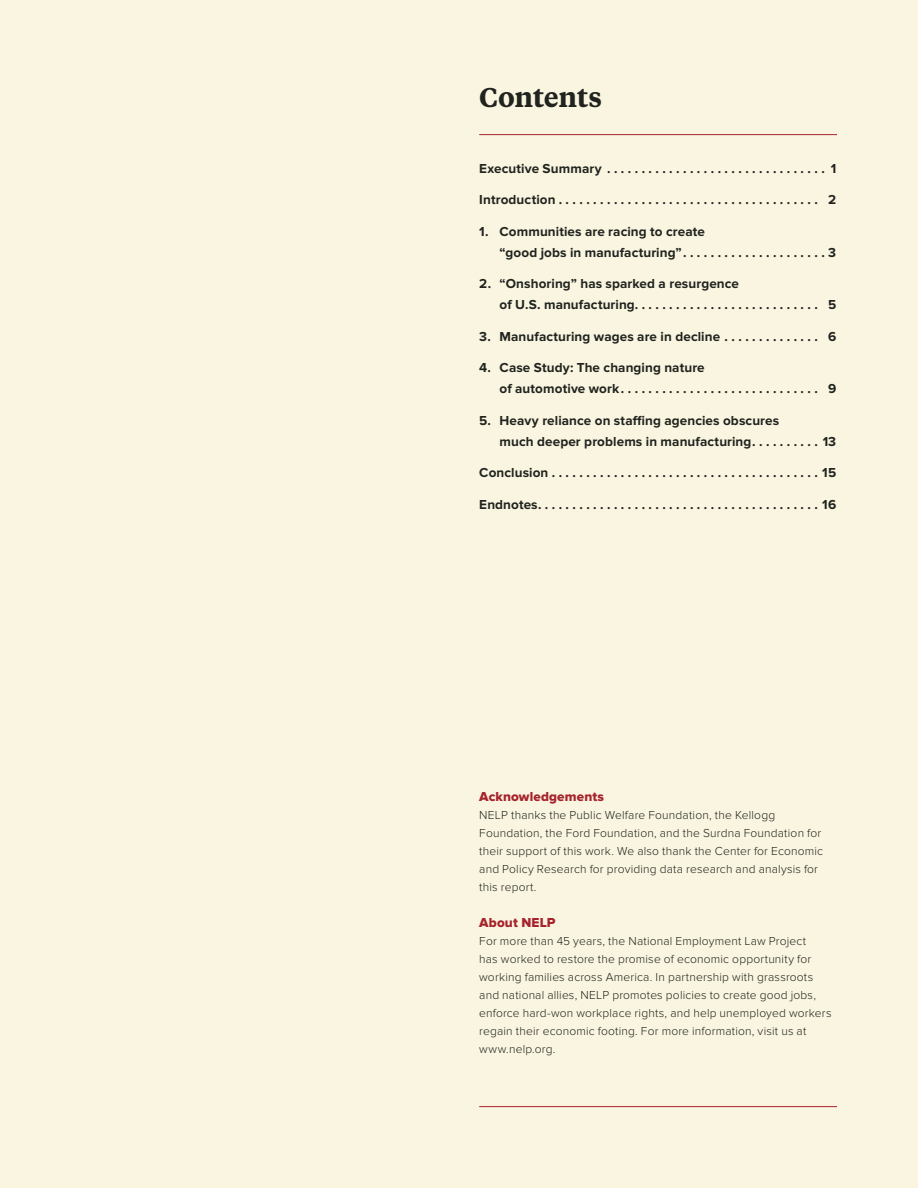
<style>
.page{position:relative;width:918px;height:1188px;background:#f9f5e0}
.page>*{position:absolute;margin:0;border:0;box-sizing:border-box;transform-origin:0 0}
.t1{font:600 27px "Tiempos Text";letter-spacing:-.01em;color:#20231e}
.t2{font:700 13.5px/21px "Proxima Nova";letter-spacing:.01em;color:#20231e}
.t3{font:13.5px "Proxima Nova Extrabld";letter-spacing:.01em;color:#a6222c}
.t4{font:300 12px/18px "Proxima Nova";letter-spacing:.015em;color:#20231e}
</style>
<div class="page">
<hr style="left:479px;top:1106px;width:358px;height:1px;background:#a6222c">
<hr style="left:479px;top:134px;width:358px;height:1px;background:#a6222c">
<p class="t1" style="left:479px;top:79px;width:124px">Contents</p>
<p class="t2" style="left:479px;top:158px;width:359px">Executive Summary . . . . . . . . . . . . . . . . . . . . . . . . . . . . . . . 1</p>
<p class="t2" style="left:479px;top:189px;width:359px">Introduction . . . . . . . . . . . . . . . . . . . . . . . . . . . . . . . . . . . . . . 2</p>
<p class="t2" style="left:500px;top:221px;width:338px;text-indent:-20px">1. Communities are racing to create<br>“good jobs in manufacturing” . . . . . . . . . . . . . . . . . . . . 3</p>
<p class="t2" style="left:500px;top:273px;width:338px;text-indent:-20px">2. “Onshoring” has sparked a resurgence<br>of U.S. manufacturing . . . . . . . . . . . . . . . . . . . . . . . . . . . 5</p>
<p class="t2" style="left:479px;top:326px;width:359px">3. Manufacturing wages are in decline . . . . . . . . . . . . . . 6</p>
<p class="t2" style="left:500px;top:357px;width:338px;text-indent:-20px">4. Case Study: The changing nature<br>of automotive work . . . . . . . . . . . . . . . . . . . . . . . . . . . . . 9</p>
<p class="t2" style="left:500px;top:410px;width:338px;text-indent:-20px">5. Heavy reliance on staffing agencies obscures<br>much deeper problems in manufacturing . . . . . . . . . 13</p>
<p class="t2" style="left:479px;top:462px;width:359px">Conclusion....................................... 15</p>
<p class="t2" style="left:479px;top:494px;width:358px">Endnotes . . . . . . . . . . . . . . . . . . . . . . . . . . . . . . . . . . . . . . . . 16</p>
<p class="t3" style="left:479px;top:789px;width:126px">Acknowledgements</p>
<p class="t4" style="left:479px;top:806px;width:345px">NELP thanks the Public Welfare Foundation, the Kellogg Foundation, the Ford Foundation, and the Surdna Foundation for their support of this work. We also thank the Center for Economic and Policy Research for providing data research and analysis for this report.</p>
<p class="t3" style="left:479px;top:915px;width:78px">About NELP</p>
<p class="t4" style="left:479px;top:932px;width:354px">For more than 45 years, the National Employment Law Project<br>has worked to restore the promise of economic opportunity for working families across America. In partnership with grassroots and national allies, NELP promotes policies to create good jobs, enforce hard-won workplace rights, and help unemployed workers regain their economic footing. For more information, visit us at www.nelp.org.</p>
</div>
